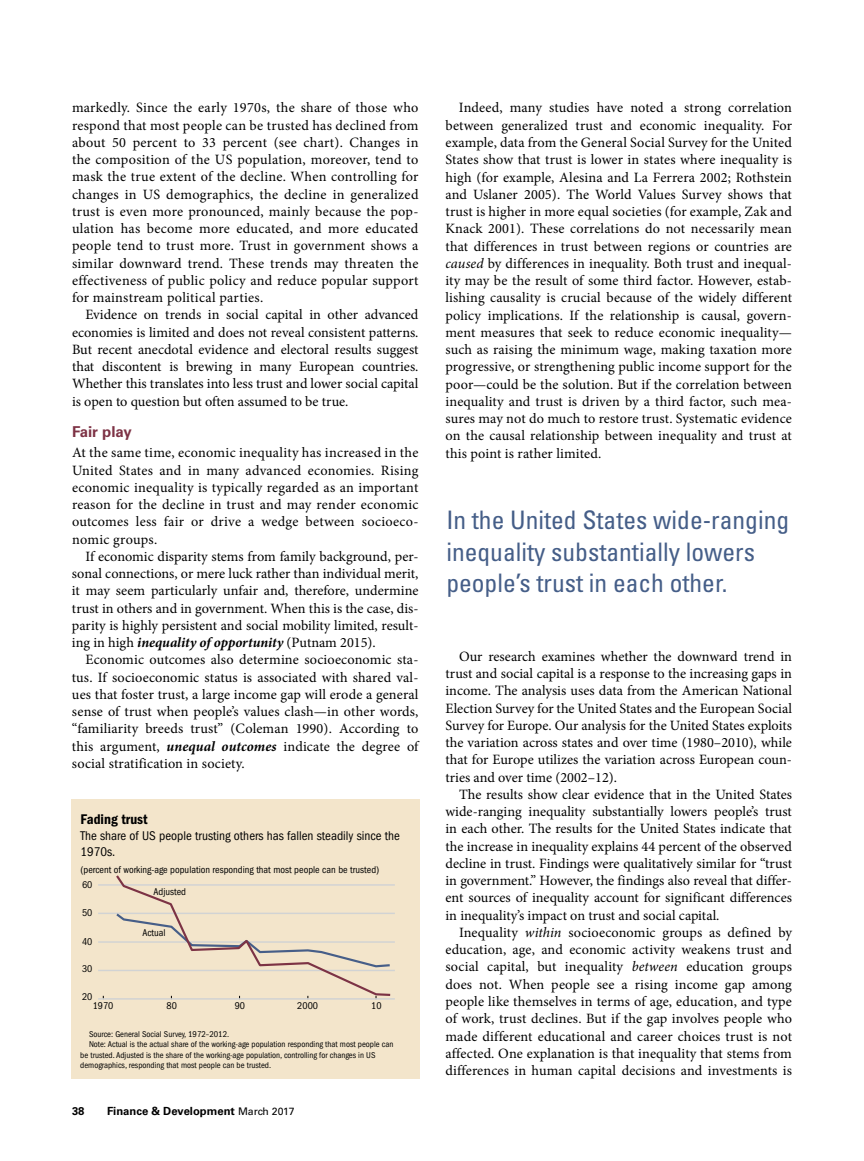
<style>
.page{position:relative;width:864px;height:1161px;background:#fff}
.page>*{position:absolute;margin:0;border:0;box-sizing:border-box;transform-origin:0 0}
.t1{font:condensed 25.5px/31.5px "Univers LT Std";color:#455e88}
.t2{font:700 15px "Univers LT Std";color:#7d3245}
.t3{font:14.55px "ITC Franklin Gothic Std Dm Cd";color:#000}
.t4{font:14.25px/17.2px "Minion Pro";letter-spacing:.005em;color:#000;text-align:justify}
.t5{font:condensed 13.05px/15.9px "ITC Franklin Gothic Std";color:#000}
.t6{font:700 11.25px "Univers LT Std";color:#000}
.t7{font:condensed 10.2px "ITC Franklin Gothic Std";color:#000}
.t8{font:condensed 8.7px "ITC Franklin Gothic Std";color:#000}
.s1{font-weight:700;font-style:italic}
.s2{font-weight:400;font-size:10.5px}
.s3{font-style:italic}
</style>
<div class="page">
<div style="left:71px;top:800px;width:348px;height:279px;background:#f3e5cb"></div>
<hr style="left:98px;top:998px;width:297px;height:2px;background:#d1d3d4">
<hr style="left:98px;top:970px;width:297px;height:1px;background:#d1d3d4">
<hr style="left:98px;top:941px;width:297px;height:2px;background:#d1d3d4">
<hr style="left:98px;top:913px;width:297px;height:1px;background:#d1d3d4">
<hr style="left:98px;top:884px;width:297px;height:2px;background:#d1d3d4">
<svg style="left:114px;top:875px;width:278px;height:124px"></svg>
<p class="t4" style="left:72px;top:99px;width:348px">markedly. Since the early 1970s, the share of those who respond that most people can be trusted has declined from about 50 percent to 33 percent (see chart). Changes in the composition of the US population, moreover, tend to mask the true extent of the decline. When controlling for changes in US demographics, the decline in generalized trust is even more pronounced, mainly because the pop&shy;ulation has become more educated, and more educated people tend to trust more. Trust in government shows a similar downward trend. These trends may threaten the effectiveness of public policy and reduce popular support for mainstream political parties.</p>
<p class="t4" style="left:72px;top:306px;width:348px;text-indent:13px">Evidence on trends in social capital in other advanced economies is limited and does not reveal consistent patterns.<br>But recent anecdotal evidence and electoral results suggest that discontent is brewing in many European countries.<br>Whether this translates into less trust and lower social capital is open to question but often assumed to be true.</p>
<p class="t2" style="left:72px;top:423px;width:61px">Fair play</p>
<p class="t4" style="left:72px;top:444px;width:348px">At the same time, economic inequality has increased in the United States and in many advanced economies. Rising economic inequality is typically regarded as an important reason for the decline in trust and may render economic outcomes less fair or drive a wedge between socioeco&shy;nomic groups.</p>
<p class="t4" style="left:72px;top:548px;width:348px;text-indent:14px">If economic disparity stems from family background, per&shy;sonal connections, or mere luck rather than individual merit, it may seem particularly unfair and, therefore, undermine trust in others and in government. When this is the case, dis&shy;parity is highly persistent and social mobility limited, result&shy;ing in high <span class="s1">inequality of opportunity</span> (Putnam 2015).</p>
<p class="t4" style="left:72px;top:651px;width:348px;text-indent:13px">Economic outcomes also determine socioeconomic sta&shy;tus. If socioeconomic status is associated with shared val&shy;ues that foster trust, a large income gap will erode a general sense of trust when people’s values clash—in other words, “familiarity breeds trust” (Coleman 1990). According to this argument, <span class="s1">unequal outcomes</span> indicate the degree of social stratification in society.</p>
<p class="t7" style="left:80px;top:678px;width:111px">Gould, corrected 2/10/2017</p>
<p class="t3" style="left:80px;top:811px;width:69px">Fading trust</p>
<p class="t5" style="left:80px;top:828px;width:321px">The share of US people trusting others has fallen steadily since the<br>1970s.</p>
<p class="t7" style="left:80px;top:863px;width:300px">(percent of working-age population responding that most people can be trusted)</p>
<p class="t7" style="left:82px;top:879px;width:12px">60</p>
<p class="t7" style="left:82px;top:907px;width:12px">50</p>
<p class="t7" style="left:82px;top:936px;width:12px">40</p>
<p class="t7" style="left:82px;top:963px;width:12px">30</p>
<p class="t7" style="left:82px;top:991px;width:12px">20</p>
<p class="t7" style="left:154px;top:886px;width:34px">Adjusted</p>
<p class="t7" style="left:142px;top:927px;width:25px">Actual</p>
<p class="t7" style="left:93px;top:1000px;width:22px">1970</p>
<p class="t7" style="left:167px;top:1000px;width:12px">80</p>
<p class="t7" style="left:235px;top:1000px;width:12px">90</p>
<p class="t7" style="left:297px;top:1000px;width:22px">2000</p>
<p class="t7" style="left:371px;top:1000px;width:12px">10</p>
<p class="t8" style="left:89px;top:1030px;width:142px">Source: General Social Survey, 1972–2012.</p>
<p class="t8" style="left:89px;top:1040px;width:306px">Note: Actual is the actual share of the working-age population responding that most people can</p>
<p class="t8" style="left:80px;top:1050px;width:297px">be trusted. Adjusted is the share of the working-age population, controlling for changes in US</p>
<p class="t8" style="left:80px;top:1060px;width:192px">demographics, responding that most people can be trusted.</p>
<p class="t6" style="left:72px;top:1105px;width:14px">38</p>
<p class="t6" style="left:107px;top:1105px;width:189px">Finance &amp; Development <span class="s2">March 2017</span></p>
<p class="t4" style="left:445px;top:99px;width:348px;text-indent:13px">Indeed, many studies have noted a strong correlation between generalized trust and economic inequality. For example, data from the General Social Survey for the United States show that trust is lower in states where inequality is high (for example, Alesina and La Ferrera 2002; Rothstein and Uslaner 2005). The World Values Survey shows that trust is higher in more equal societies (for example, Zak and Knack 2001). These correlations do not necessarily mean that differences in trust between regions or countries are <span class="s3">caused</span> by differences in inequality. Both trust and inequal&shy;ity may be the result of some third factor. However, estab&shy;lishing causality is crucial because of the widely different policy implications. If the relationship is causal, govern&shy;ment measures that seek to reduce economic inequality— such as raising the minimum wage, making taxation more progressive, or strengthening public income support for the poor—could be the solution. But if the correlation between inequality and trust is driven by a third factor, such mea&shy;sures may not do much to restore trust. Systematic evidence on the causal relationship between inequality and trust at this point is rather limited.</p>
<h1 class="t1" style="left:446px;top:504px;width:344px">In the United States wide-ranging inequality substantially lowers people’s trust in each other.</h1>
<p class="t4" style="left:446px;top:648px;width:348px;text-indent:13px">Our research examines whether the downward trend in trust and social capital is a response to the increasing gaps in income. The analysis uses data from the American National Election Survey for the United States and the European Social Survey for Europe. Our analysis for the United States exploits the variation across states and over time (1980–2010), while that for Europe utilizes the variation across European coun&shy;tries and over time (2002–12).</p>
<p class="t4" style="left:446px;top:786px;width:348px;text-indent:13px">The results show clear evidence that in the United States wide-ranging inequality substantially lowers people’s trust in each other. The results for the United States indicate that the increase in inequality explains 44 percent of the observed decline in trust. Findings were qualitatively similar for “trust in government.” However, the findings also reveal that differ&shy;ent sources of inequality account for significant differences in inequality’s impact on trust and social capital.</p>
<p class="t4" style="left:446px;top:924px;width:348px;text-indent:13px">Inequality <span class="s3">within</span> socioeconomic groups as defined by education, age, and economic activity weakens trust and social capital, but inequality <span class="s3">between</span> education groups does not. When people see a rising income gap among people like themselves in terms of age, education, and type of work, trust declines. But if the gap involves people who made different educational and career choices trust is not affected. One explanation is that inequality that stems from differences in human capital decisions and investments is</p>
</div>
